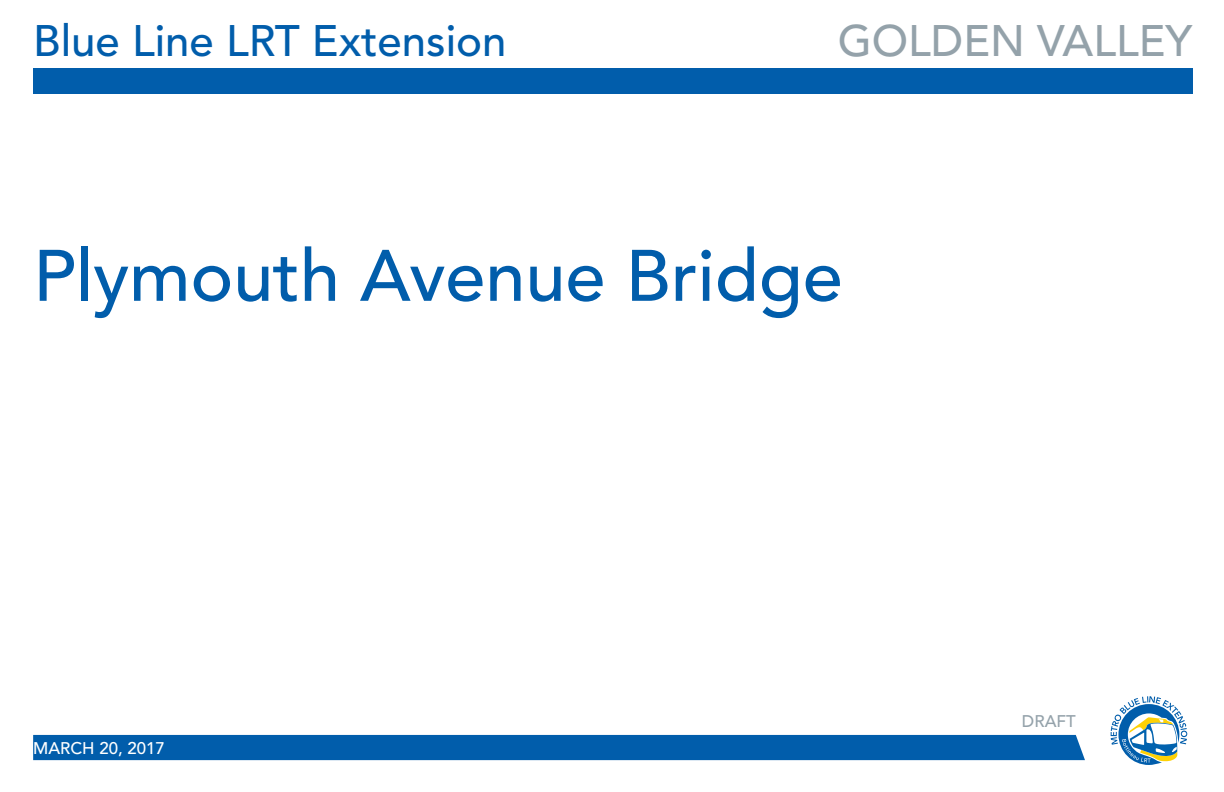
<style>
.page{position:relative;width:1224px;height:792px;background:#fff}
.page>*{position:absolute;margin:0;border:0;box-sizing:border-box;transform-origin:0 0}
.Main_Title{font:500 72px "Avenir LT Std";color:#015dab}
.t1{font:500 43.75px "Avenir LT Std";color:#015dab}
.t2{font:500 43.75px "Avenir LT Std";color:#94a2aa}
.t3{font:500 16.8px "Avenir LT Std";color:#fff}
.t4{font:500 16.8px "Avenir LT Std";color:#94a2aa}
</style>
<div class="page">
<div style="left:33px;top:68px;width:1159px;height:26px;background:#015dab"></div>
<div style="left:33px;top:735px;width:1052px;height:25px;background:#015dab"></div>
<svg style="left:1111px;top:696px;width:76px;height:69px"></svg>
<p class="t1" style="left:33px;top:15px;width:475px">Blue Line LRT Extension</p>
<p class="t2" style="left:838px;top:15px;width:356px">GOLDEN VALLEY</p>
<p class="Main_Title" style="left:33px;top:234px;width:811px">Plymouth Avenue Bridge</p>
<p class="t3" style="left:33px;top:738px;width:133px">MARCH 20, 2017</p>
<p class="t4" style="left:1022px;top:712px;width:55px">DRAFT</p>
</div>
